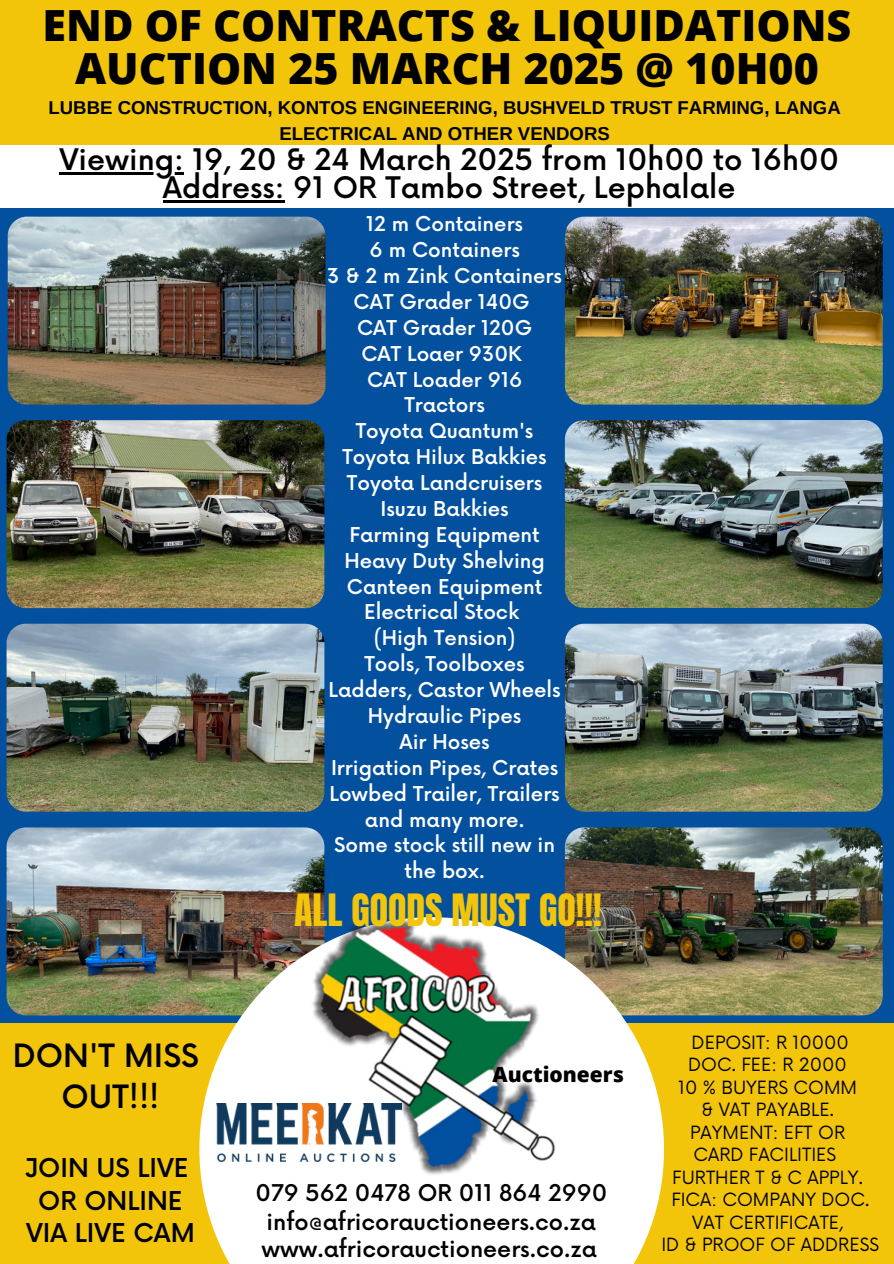
<style>
.page{position:relative;width:894px;height:1264px;background:#fff}
.page>*{position:absolute;margin:0;border:0;box-sizing:border-box;transform-origin:0 0}
.t1{font:800 42.9px/42.8px "Open Sans";color:#000;text-align:center}
.t2{font:37.8px "Anton";color:#f3c50a}
.t3{font:500 31.2px/41.7px "Now";color:#000;text-align:center}
.t4{font:500 28.95px/28.2px "Now";color:#000;text-align:center}
.t5{font:500 25.35px/32.7px "Now";color:#000;text-align:center}
.t6{font:500 22.5px "Now";color:#000}
.t7{font:800 21px "Open Sans";color:#000}
.t8{font:500 19.95px/25.8px "Now";color:#fff;text-align:center}
.t9{font:700 18.6px/25.8px "Arimo";color:#000;text-align:center}
.t10{font:17.85px "Now";color:#000}
</style>
<div class="page">
<div style="left:0;top:0;width:893px;height:144px;background:#f3c50a"></div>
<div style="left:0;top:208px;width:893px;height:1055px;background:#03509f"></div>
<div style="left:0;top:1022px;width:893px;height:241px;background:#f3c50a"></div>
<img style="left:564px;top:827px;width:318px;height:188px;border-radius:19px">
<img style="left:7px;top:827px;width:317px;height:188px;border-radius:19px">
<svg style="left:199px;top:917px;width:464px;height:346px;background:#e1ddcd"></svg>
<img style="left:297px;top:912px;width:269px;height:269px">
<img style="left:217px;top:1103px;width:184px;height:58px">
<hr style="left:59px;top:172px;width:125px;height:2px;background:#000">
<hr style="left:163px;top:200px;width:121px;height:3px;background:#000">
<img style="left:564px;top:217px;width:318px;height:187px;border-radius:19px">
<img style="left:564px;top:420px;width:318px;height:188px;border-radius:19px">
<img style="left:564px;top:623px;width:318px;height:188px;border-radius:19px">
<img style="left:8px;top:217px;width:317px;height:187px;border-radius:19px">
<img style="left:7px;top:420px;width:317px;height:188px;border-radius:19px">
<img style="left:7px;top:623px;width:317px;height:188px;border-radius:19px">
<p class="t1" style="left:43px;top:3px;width:810px">END OF CONTRACTS &amp; LIQUIDATIONS<br>AUCTION 25 MARCH 2025 @ 10H00</p>
<h2 class="t9" style="left:48px;top:94px;width:793px">LUBBE CONSTRUCTION, KONTOS ENGINEERING, BUSHVELD TRUST FARMING, LANGA<br>ELECTRICAL AND OTHER VENDORS</h2>
<p class="t4" style="left:59px;top:147px;width:780px">Viewing: 19, 20 &amp; 24 March 2025 from 10h00 to 16h00<br>Address: 91 OR Tambo Street, Lephalale</p>
<h4 class="t8" style="left:366px;top:212px;width:158px">12 m Containers</h4>
<p class="t8" style="left:369px;top:238px;width:152px">6 m Containers</p>
<p class="t8" style="left:327px;top:264px;width:236px">3 &amp; 2 m Zink Containers</p>
<p class="t8" style="left:353px;top:290px;width:177px">CAT Grader 140G</p>
<p class="t8" style="left:357px;top:316px;width:177px">CAT Grader 120G</p>
<p class="t8" style="left:361px;top:342px;width:162px">CAT Loaer 930K</p>
<p class="t8" style="left:367px;top:367px;width:157px">CAT Loader 916</p>
<p class="t8" style="left:404px;top:393px;width:82px">Tractors</p>
<p class="t8" style="left:356px;top:419px;width:179px">Toyota Quantum's</p>
<p class="t8" style="left:342px;top:445px;width:206px">Toyota Hilux Bakkies</p>
<p class="t8" style="left:347px;top:471px;width:197px">Toyota Landcruisers</p>
<p class="t8" style="left:380px;top:497px;width:130px">Isuzu Bakkies</p>
<p class="t8" style="left:349px;top:523px;width:192px">Farming Equipment</p>
<p class="t8" style="left:344px;top:549px;width:202px">Heavy Duty Shelving</p>
<p class="t8" style="left:347px;top:574px;width:197px">Canteen Equipment</p>
<p class="t8" style="left:364px;top:600px;width:156px">Electrical Stock</p>
<p class="t8" style="left:374px;top:626px;width:143px">(High Tension)</p>
<p class="t8" style="left:364px;top:652px;width:162px">Tools, Toolboxes</p>
<p class="t8" style="left:328px;top:678px;width:233px">Ladders, Castor Wheels</p>
<p class="t8" style="left:368px;top:704px;width:155px">Hydraulic Pipes</p>
<p class="t8" style="left:399px;top:730px;width:92px">Air Hoses</p>
<p class="t8" style="left:331px;top:756px;width:229px">Irrigation Pipes, Crates</p>
<p class="t8" style="left:329px;top:781px;width:231px">Lowbed Trailer, Trailers</p>
<p class="t8" style="left:365px;top:807px;width:161px">and many more.</p>
<p class="t8" style="left:334px;top:833px;width:222px">Some stock still new in the box.</p>
<p class="t3" style="left:13px;top:1036px;width:187px">DON'T MISS<br>OUT!!!</p>
<p class="t5" style="left:25px;top:1152px;width:171px">JOIN US LIVE<br>OR ONLINE<br>VIA LIVE CAM</p>
<p class="t2" style="left:294px;top:883px;width:309px">ALL GOODS MUST GO!!!</p>
<p class="t7" style="left:492px;top:1059px;width:133px">Auctioneers</p>
<p class="t6" style="left:255px;top:1180px;width:353px">079 562 0478 OR 011 864 2990</p>
<p class="t6" style="left:266px;top:1209px;width:331px">info@africorauctioneers.co.za</p>
<p class="t6" style="left:261px;top:1236px;width:337px">www.africorauctioneers.co.za</p>
<p class="t10" style="left:691px;top:1032px;width:159px">DEPOSIT: R 10000</p>
<p class="t10" style="left:688px;top:1054px;width:160px">DOC. FEE: R 2000</p>
<h6 class="t10" style="left:678px;top:1077px;width:180px">10 % BUYERS COMM</h6>
<p class="t10" style="left:701px;top:1099px;width:134px">&amp; VAT PAYABLE.</p>
<p class="t10" style="left:690px;top:1122px;width:156px">PAYMENT: EFT OR</p>
<h3 class="t10" style="left:693px;top:1144px;width:144px">CARD FACILITIES</h3>
<h5 class="t10" style="left:672px;top:1167px;width:192px">FURTHER T &amp; C APPLY.</h5>
<p class="t10" style="left:671px;top:1189px;width:199px">FICA: COMPANY DOC.</p>
<p class="t10" style="left:692px;top:1212px;width:152px">VAT CERTIFICATE,</p>
<p class="t10" style="left:661px;top:1234px;width:219px">ID &amp; PROOF OF ADDRESS</p>
</div>
